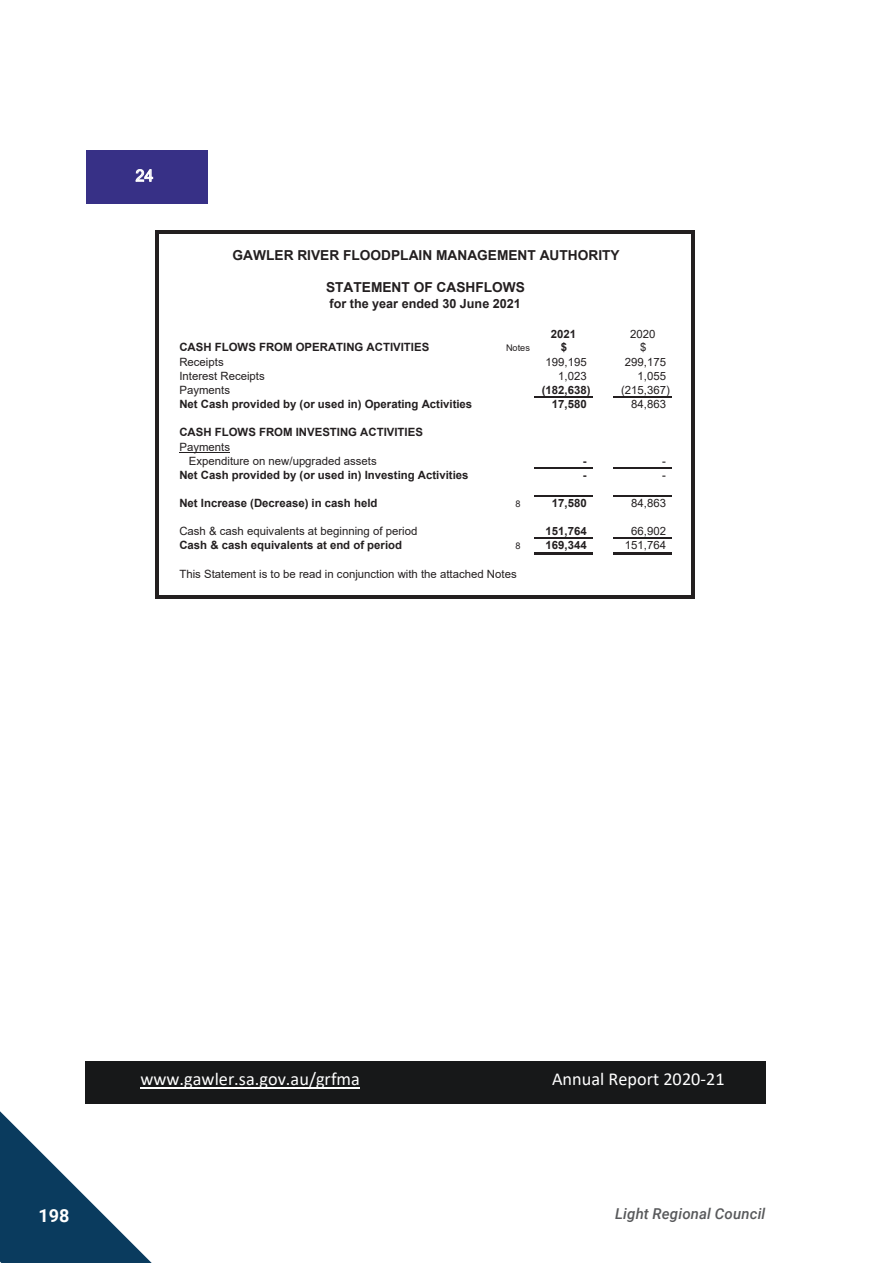
<style>
.page{position:relative;width:893px;height:1263px;background:#fff}
.page>*{position:absolute;margin:0;border:0;box-sizing:border-box;transform-origin:0 0}
.t1{font:18.3px "Calibri";color:#fff}
.t2{font:700 18px "Roboto";color:#fff}
.t3{font:16.05px "Microsoft Sans Serif";color:#fff}
.t4{font:italic 500 15px "Roboto";letter-spacing:.01em;color:#58595b}
.t5{font:700 13.65px "Arial";color:#231f20}
.t6{font:700 12.6px "Arial";color:#231f20}
.t7{font:700 11.4px "Arial";color:#231f20}
.t8{font:11.4px "Arial";color:#231f20}
.t9{font:9.15px "Arial";color:#231f20}
</style>
<div class="page">
<svg style="left:0;top:1111px;width:152px;height:152px"></svg>
<hr style="left:179px;top:452px;width:51px;height:1px;background:#231f20">
<hr style="left:534px;top:397px;width:59px;height:1px;background:#231f20">
<hr style="left:534px;top:467px;width:59px;height:1px;background:#231f20">
<hr style="left:534px;top:495px;width:59px;height:1px;background:#231f20">
<hr style="left:534px;top:538px;width:59px;height:1px;background:#231f20">
<hr style="left:534px;top:552px;width:59px;height:2px;background:#231f20">
<hr style="left:155px;top:230px;width:3px;height:368px;background:#231f20">
<hr style="left:691px;top:233px;width:3px;height:365px;background:#231f20">
<hr style="left:158px;top:230px;width:536px;height:3px;background:#231f20">
<hr style="left:613px;top:397px;width:59px;height:1px;background:#231f20">
<hr style="left:613px;top:467px;width:59px;height:1px;background:#231f20">
<hr style="left:613px;top:495px;width:59px;height:1px;background:#231f20">
<hr style="left:613px;top:538px;width:59px;height:1px;background:#231f20">
<hr style="left:613px;top:552px;width:59px;height:2px;background:#231f20">
<hr style="left:158px;top:595px;width:536px;height:3px;background:#231f20">
<div style="left:86px;top:150px;width:122px;height:54px;background:#373086"></div>
<div style="left:85px;top:1062px;width:680px;height:42px;background:#171819"></div>
<hr style="left:141px;top:1087px;width:219px;height:2px;background:#fff">
<p class="t3" style="left:136px;top:165px;width:19px">24</p>
<p class="t5" style="left:233px;top:246px;width:389px">GAWLER RIVER FLOODPLAIN MANAGEMENT AUTHORITY</p>
<p class="t5" style="left:326px;top:277px;width:200px">STATEMENT OF CASHFLOWS</p>
<p class="t6" style="left:329px;top:295px;width:193px">for the year ended 30 June 2021</p>
<p class="t7" style="left:551px;top:326px;width:27px">2021</p>
<p class="t8" style="left:630px;top:326px;width:27px">2020</p>
<p class="t7" style="left:179px;top:339px;width:251px">CASH FLOWS FROM OPERATING ACTIVITIES</p>
<p class="t9" style="left:506px;top:342px;width:26px">Notes</p>
<p class="t7" style="left:561px;top:339px;width:8px">$</p>
<p class="t8" style="left:640px;top:340px;width:8px">$</p>
<p class="t8" style="left:179px;top:354px;width:46px">Receipts</p>
<p class="t8" style="left:546px;top:354px;width:43px">199,195</p>
<p class="t8" style="left:625px;top:354px;width:43px">299,175</p>
<p class="t8" style="left:179px;top:368px;width:87px">Interest Receipts</p>
<p class="t8" style="left:558px;top:368px;width:30px">1,023</p>
<p class="t8" style="left:638px;top:368px;width:30px">1,055</p>
<p class="t8" style="left:179px;top:382px;width:52px">Payments</p>
<p class="t7" style="left:542px;top:382px;width:50px">(182,638)</p>
<p class="t8" style="left:621px;top:382px;width:50px">(215,367)</p>
<p class="t7" style="left:179px;top:396px;width:294px">Net Cash provided by (or used in) Operating Activities</p>
<p class="t7" style="left:552px;top:396px;width:36px">17,580</p>
<p class="t8" style="left:631px;top:396px;width:36px">84,863</p>
<p class="t7" style="left:179px;top:424px;width:245px">CASH FLOWS FROM INVESTING ACTIVITIES</p>
<p class="t8" style="left:179px;top:439px;width:52px">Payments</p>
<p class="t8" style="left:189px;top:453px;width:189px">Expenditure on new/upgraded assets</p>
<p class="t7" style="left:583px;top:453px;width:5px">-</p>
<p class="t8" style="left:662px;top:453px;width:5px">-</p>
<p class="t7" style="left:179px;top:467px;width:291px">Net Cash provided by (or used in) Investing Activities</p>
<p class="t7" style="left:583px;top:467px;width:5px">-</p>
<p class="t8" style="left:662px;top:467px;width:5px">-</p>
<p class="t7" style="left:179px;top:495px;width:200px">Net Increase (Decrease) in cash held</p>
<p class="t9" style="left:515px;top:497px;width:7px">8</p>
<p class="t7" style="left:552px;top:495px;width:36px">17,580</p>
<p class="t8" style="left:631px;top:495px;width:36px">84,863</p>
<p class="t8" style="left:179px;top:523px;width:239px">Cash &amp; cash equivalents at beginning of period</p>
<p class="t7" style="left:546px;top:523px;width:43px">151,764</p>
<p class="t8" style="left:631px;top:523px;width:36px">66,902</p>
<p class="t7" style="left:179px;top:537px;width:224px">Cash &amp; cash equivalents at end of period</p>
<p class="t9" style="left:515px;top:539px;width:7px">8</p>
<p class="t7" style="left:546px;top:537px;width:43px">169,344</p>
<p class="t8" style="left:625px;top:537px;width:43px">151,764</p>
<p class="t8" style="left:179px;top:566px;width:339px">This Statement is to be read in conjunction with the attached Notes</p>
<p class="t1" style="left:141px;top:1066px;width:221px">www.gawler.sa.gov.au/grfma</p>
<p class="t1" style="left:552px;top:1066px;width:174px">Annual Report 2020-21</p>
<h2 class="t2" style="left:39px;top:1203px;width:32px">198</h2>
<h3 class="t4" style="left:615px;top:1203px;width:152px">Light Regional Council</h3>
</div>
